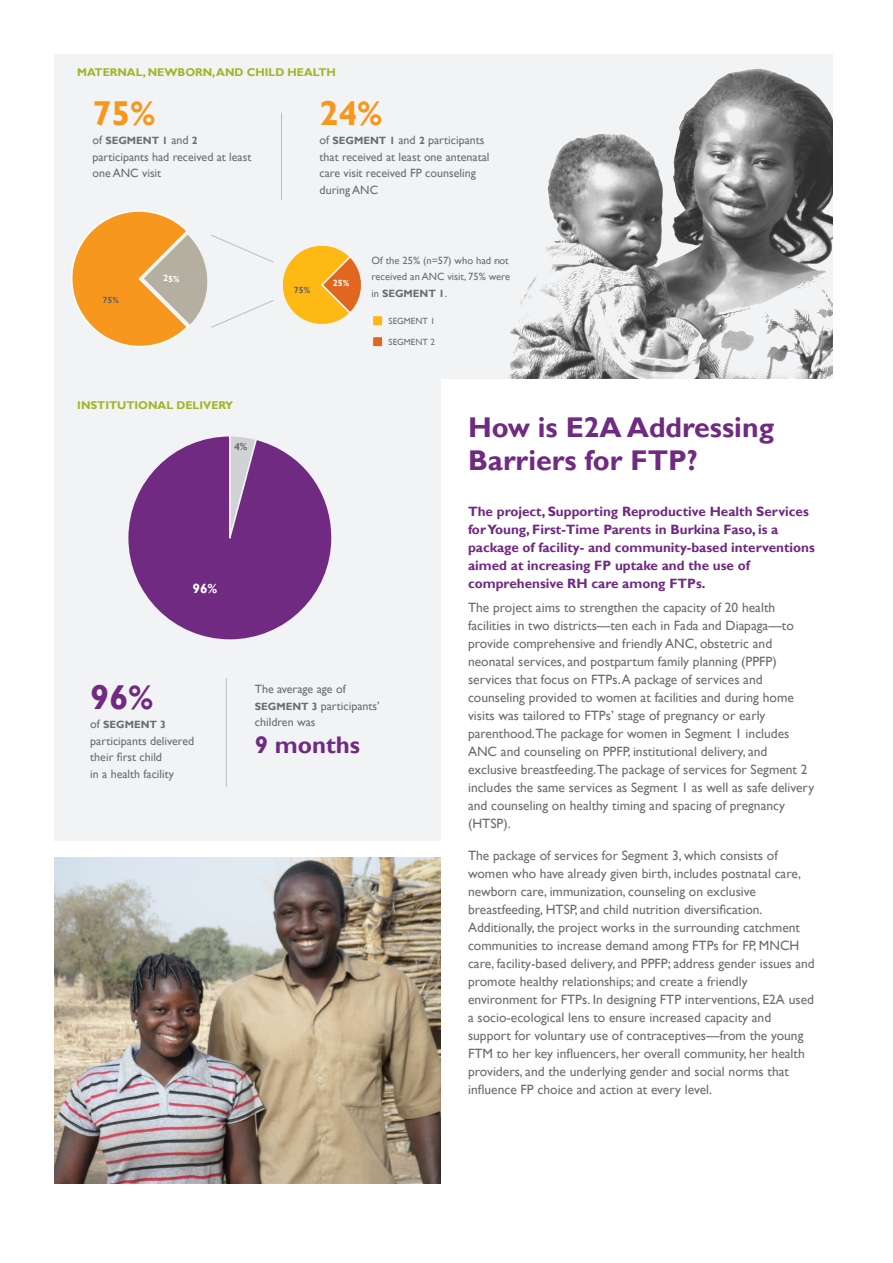
<style>
.page{position:relative;width:893px;height:1263px;background:#fff}
.page>*{position:absolute;margin:0;border:0;box-sizing:border-box;transform-origin:0 0}
.Data_large_number{font:700 34.5px "Gill Sans";color:#f7971d}
.Data_large_number-2{font:700 34.5px "Gill Sans";color:#702a82}
.t1{font:700 28.5px/33px "Gill Sans";color:#702a82}
.t2{font:700 24px "Gill Sans";color:#702a82}
.Body_9_12{font:13.5px/18px "Gill Sans";color:#6c6d70}
.t3{font:700 13.5px/18px "Gill Sans";color:#702a82}
.Data_small_body{font:12px/16.5px "Gill Sans";color:#6c6d70}
.t4{font:700 11.25px "Gill Sans";color:#a0b627}
.Data_small_body-2{font:10.5px/16.5px "Gill Sans";color:#6c6d70}
.Data_small_body-3{font:700 10.5px "Gill Sans";color:#6c6d70}
.t5{font:9px "Gill Sans";color:#6c6d70}
.s1{font-weight:400;font-size:12px}
.s2{font-weight:700;font-size:10.5px}
.s3{font-weight:700}
</style>
<div class="page">
<div style="left:54px;top:54px;width:779px;height:324px;background:#f2f3f4"></div>
<div style="left:54px;top:364px;width:386px;height:477px;background:#f2f3f4"></div>
<hr style="left:281px;top:113px;width:1px;height:87px;background:#bcbdc0">
<hr style="left:226px;top:678px;width:1px;height:108px;background:#bcbdc0">
<img style="left:508px;top:68px;width:325px;height:310px">
<div style="left:372px;top:315px;width:12px;height:12px;background:#feb813;border:2px solid #f2f3f4"></div>
<div style="left:372px;top:336px;width:12px;height:12px;background:#e16620;border:2px solid #f2f3f4"></div>
<img style="left:54px;top:858px;width:386px;height:325px">
<svg style="left:128px;top:436px;width:204px;height:204px"></svg>
<svg style="left:71px;top:211px;width:290px;height:136px"></svg>
<p class="t4" style="left:77px;top:66px;width:260px">MATERNAL, NEWBORN, AND CHILD HEALTH</p>
<p class="Data_large_number" style="left:92px;top:92px;width:64px">75%</p>
<p class="Data_small_body-3" style="left:92px;top:134px;width:107px"><span class="s1">of</span> SEGMENT 1 <span class="s1">and</span> 2</p>
<p class="Data_small_body" style="left:92px;top:149px;width:160px">participants had received at least one ANC visit</p>
<p class="t4" style="left:77px;top:398px;width:157px">INSTITUTIONAL DELIVERY</p>
<p class="Data_large_number" style="left:320px;top:92px;width:64px">24%</p>
<p class="Data_small_body" style="left:320px;top:132px;width:171px">of <span class="s2">SEGMENT 1</span> and <span class="s2">2</span> participants that received at least one antenatal care visit received FP counseling during ANC</p>
<p class="Data_small_body-2" style="left:372px;top:252px;width:140px">Of the 25% (n=57) who had not received an ANC visit, 75% were in <span class="s3">SEGMENT 1</span>.</p>
<p class="t5" style="left:389px;top:316px;width:48px">SEGMENT 1</p>
<p class="t5" style="left:389px;top:337px;width:48px">SEGMENT 2</p>
<p class="Data_large_number-2" style="left:90px;top:676px;width:64px">96%</p>
<p class="Data_small_body-3" style="left:90px;top:718px;width:77px"><span class="s1">of</span> SEGMENT 3</p>
<p class="Data_small_body" style="left:90px;top:733px;width:105px">participants delivered their first child<br>in a health facility</p>
<p class="Data_small_body" style="left:255px;top:681px;width:126px">The average age of<br><span class="s2">SEGMENT 3</span> participants’ children was</p>
<p class="t2" style="left:255px;top:731px;width:107px">9 months</p>
<p class="t1" style="left:468px;top:412px;width:308px">How is E2A Addressing<br>Barriers for FTP?</p>
<p class="t3" style="left:468px;top:503px;width:348px">The project, Supporting Reproductive Health Services for Young, First-Time Parents in Burkina Faso, is a package of facility- and community-based interventions aimed at increasing FP uptake and the use of comprehensive RH care among FTPs.</p>
<p class="Body_9_12" style="left:468px;top:599px;width:348px">The project aims to strengthen the capacity of 20 health facilities in two districts—ten each in Fada and Diapaga—to provide comprehensive and friendly ANC, obstetric and neonatal services, and postpartum family planning (PPFP) services that focus on FTPs. A package of services and counseling provided to women at facilities and during home visits was tailored to FTPs’ stage of pregnancy or early parenthood.The package for women in Segment 1 includes ANC and counseling on PPFP, institutional delivery, and exclusive breastfeeding.The package of services for Segment 2 includes the same services as Segment 1 as well as safe delivery and counseling on healthy timing and spacing of pregnancy (HTSP).</p>
<p class="Body_9_12" style="left:468px;top:846px;width:348px">The package of services for Segment 3, which consists of women who have already given birth, includes postnatal care, newborn care, immunization, counseling on exclusive breastfeeding, HTSP, and child nutrition diversification.<br>Additionally, the project works in the surrounding catchment communities to increase demand among FTPs for FP, MNCH care, facility-based delivery, and PPFP; address gender issues and promote healthy relationships; and create a friendly environment for FTPs. In designing FTP interventions, E2A used a socio-ecological lens to ensure increased capacity and support for voluntary use of contraceptives—from the young FTM to her key influencers, her overall community, her health providers, and the underlying gender and social norms that influence FP choice and action at every level.</p>
</div>
